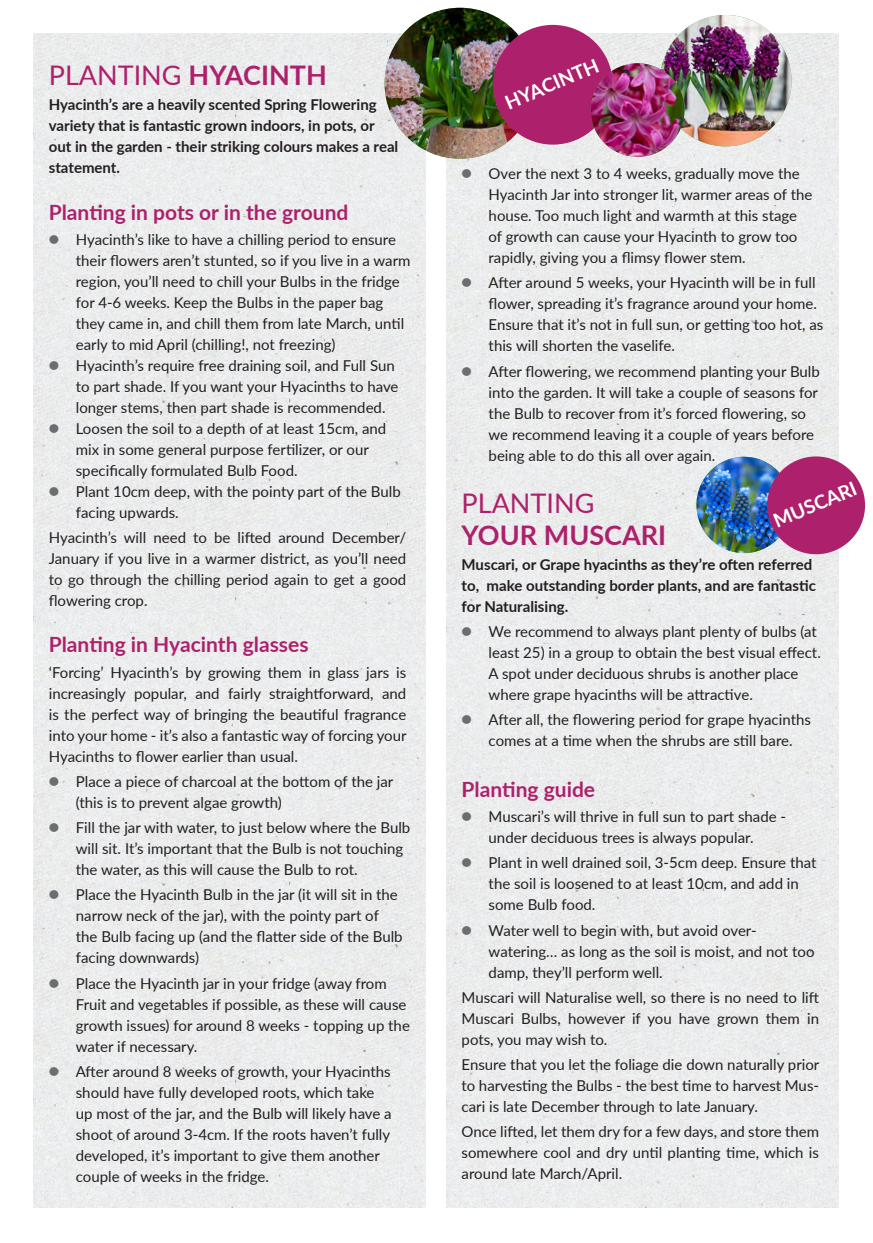
<style>
.page{position:relative;width:873px;height:1243px;background:#fff}
.page>*{position:absolute;margin:0;border:0;box-sizing:border-box;transform-origin:0 0}
.paragraph_with_bulle{font:27px "Lato";color:#ad216c}
.paragraph_with_bulle-2{font:700 27px "Lato";color:#ad216c}
.t1{font:700 21px "Lato";color:#ad216c}
.t2{font:700 19.5px "Lato";color:#fff}
.t3{font:15px/21px "Lato";color:#231f20}
.paragraph_with_bulle-3{font:700 15px/21px "Lato";color:#231f20}
.s1{font-weight:700}
.s2{font-weight:900;font-size:18px;color:#6c6d70}
</style>
<div class="page">
<div style="left:446px;top:34px;width:392px;height:1173px;background:#ebeced"></div>
<img style="left:660px;top:15px;width:131px;height:131px;border-radius:66px">
<img style="left:34px;top:34px;width:391px;height:1173px">
<img style="left:696px;top:457px;width:95px;height:96px">
<div style="left:767px;top:456px;width:97px;height:98px;background:#ad216c;border-radius:50%"></div>
<img style="left:384px;top:8px;width:151px;height:151px;border-radius:75px">
<div style="left:493px;top:25px;width:119px;height:120px;background:#ad216c;border-radius:50%"></div>
<img style="left:590px;top:63px;width:94px;height:94px;border-radius:47px">
<p class="paragraph_with_bulle" style="left:49px;top:56px;width:279px">PLANTING <span class="s1">HYACINTH</span></p>
<p class="paragraph_with_bulle-3" style="left:49px;top:94px;width:351px">Hyacinth’s are a heavily scented Spring Flowering variety that is fantastic grown indoors, in pots, or out in the garden - their striking colours makes a real statement.</p>
<p class="t1" style="left:49px;top:196px;width:301px">Planting in pots or in the ground</p>
<p class="t3" style="left:76px;top:228px;width:336px;text-indent:-27px"><span class="s2">•</span> Hyacinth’s like to have a chilling period to ensure their flowers aren’t stunted, so if you live in a warm region, you’ll need to chill your Bulbs in the fridge for 4-6 weeks. Keep the Bulbs in the paper bag they came in, and chill them from late March, until early to mid April (chilling!, not freezing)</p>
<p class="t3" style="left:76px;top:354px;width:324px;text-indent:-27px"><span class="s2">•</span> Hyacinth’s require free draining soil, and Full Sun to part shade. If you want your Hyacinths to have longer stems, then part shade is recommended.</p>
<p class="t3" style="left:76px;top:417px;width:312px;text-indent:-27px"><span class="s2">•</span> Loosen the soil to a depth of at least 15cm, and mix in some general purpose fertilizer, or our specifically formulated Bulb Food.</p>
<p class="t3" style="left:76px;top:480px;width:326px;text-indent:-27px"><span class="s2">•</span> Plant 10cm deep, with the pointy part of the Bulb facing upwards.</p>
<p class="t3" style="left:49px;top:526px;width:359px;text-align:justify">Hyacinth’s will need to be lifted around December/ January if you live in a warmer district, as you’ll need to go through the chilling period again to get a good flowering crop.</p>
<p class="t1" style="left:49px;top:629px;width:261px">Planting in Hyacinth glasses</p>
<p class="t3" style="left:49px;top:661px;width:359px;text-align:justify">‘Forcing’ Hyacinth’s by growing them in glass jars is increasingly popular, and fairly straightforward, and is the perfect way of bringing the beautiful fragrance into your home - it’s also a fantastic way of forcing your Hyacinths to flower earlier than usual.</p>
<p class="t3" style="left:76px;top:770px;width:319px;text-indent:-27px"><span class="s2">•</span> Place a piece of charcoal at the bottom of the jar (this is to prevent algae growth)</p>
<p class="t3" style="left:76px;top:816px;width:336px;text-indent:-27px"><span class="s2">•</span> Fill the jar with water, to just below where the Bulb will sit. It’s important that the Bulb is not touching the water, as this will cause the Bulb to rot.</p>
<p class="t3" style="left:76px;top:884px;width:328px;text-indent:-27px"><span class="s2">•</span> Place the Hyacinth Bulb in the jar (it will sit in the narrow neck of the jar), with the pointy part of the Bulb facing up (and the flatter side of the Bulb facing downwards)</p>
<p class="t3" style="left:76px;top:972px;width:335px;text-indent:-27px"><span class="s2">•</span> Place the Hyacinth jar in your fridge (away from Fruit and vegetables if possible, as these will cause growth issues) for around 8 weeks - topping up the water if necessary.</p>
<p class="t3" style="left:76px;top:1060px;width:317px;text-indent:-27px"><span class="s2">•</span> After around 8 weeks of growth, your Hyacinths should have fully developed roots, which take up most of the jar, and the Bulb will likely have a shoot of around 3-4cm. If the roots haven’t fully developed, it’s important to give them another couple of weeks in the fridge.</p>
<p class="t2" style="left:500px;top:90px;width:101px;rotate:-23deg">HYACINTH</p>
<p class="t3" style="left:488px;top:163px;width:325px;text-indent:-27px"><span class="s2">•</span> Over the next 3 to 4 weeks, gradually move the Hyacinth Jar into stronger lit, warmer areas of the house. Too much light and warmth at this stage of growth can cause your Hyacinth to grow too rapidly, giving you a flimsy flower stem.</p>
<p class="t3" style="left:488px;top:272px;width:336px;text-indent:-27px"><span class="s2">•</span> After around 5 weeks, your Hyacinth will be in full flower, spreading it’s fragrance around your home.<br>Ensure that it’s not in full sun, or getting too hot, as this will shorten the vaselife.</p>
<p class="t3" style="left:488px;top:360px;width:332px;text-indent:-27px"><span class="s2">•</span> After flowering, we recommend planting your Bulb into the garden. It will take a couple of seasons for the Bulb to recover from it’s forced flowering, so we recommend leaving it a couple of years before being able to do this all over again.</p>
<p class="paragraph_with_bulle" style="left:461px;top:484px;width:134px">PLANTING</p>
<p class="paragraph_with_bulle-2" style="left:461px;top:515px;width:206px">YOUR MUSCARI</p>
<p class="paragraph_with_bulle-3" style="left:461px;top:553px;width:355px">Muscari, or Grape hyacinths as they’re often referred to, make outstanding border plants, and are fantastic for Naturalising.</p>
<p class="t3" style="left:488px;top:620px;width:333px;text-indent:-27px"><span class="s2">•</span> We recommend to always plant plenty of bulbs (at least 25) in a group to obtain the best visual effect.<br>A spot under deciduous shrubs is another place where grape hyacinths will be attractive.</p>
<p class="t3" style="left:461px;top:709px;width:351px;text-align:center"><span class="s2">•</span> After all, the flowering period for grape hyacinths comes at a time when the shrubs are still bare.</p>
<p class="t1" style="left:461px;top:774px;width:135px">Planting guide</p>
<p class="t3" style="left:461px;top:805px;width:326px;text-align:center"><span class="s2">•</span> Muscari’s will thrive in full sun to part shade - under deciduous trees is always popular.</p>
<p class="t3" style="left:488px;top:852px;width:329px;text-indent:-27px"><span class="s2">•</span> Plant in well drained soil, 3-5cm deep. Ensure that the soil is loosened to at least 10cm, and add in some Bulb food.</p>
<p class="t3" style="left:488px;top:919px;width:327px;text-indent:-27px"><span class="s2">•</span> Water well to begin with, but avoid over&shy;watering… as long as the soil is moist, and not too damp, they’ll perform well.</p>
<p class="t3" style="left:461px;top:986px;width:359px;text-align:justify">Muscari will Naturalise well, so there is no need to lift Muscari Bulbs, however if you have grown them in pots, you may wish to.</p>
<p class="t3" style="left:461px;top:1053px;width:359px;text-align:justify">Ensure that you let the foliage die down naturally prior to harvesting the Bulbs - the best time to harvest Mus&shy;cari is late December through to late January.</p>
<p class="t3" style="left:461px;top:1121px;width:359px;text-align:justify">Once lifted, let them dry for a few days, and store them somewhere cool and dry until planting time, which is around late March/April.</p>
<p class="t2" style="left:768px;top:508px;width:90px;rotate:-23deg">MUSCARI</p>
</div>
